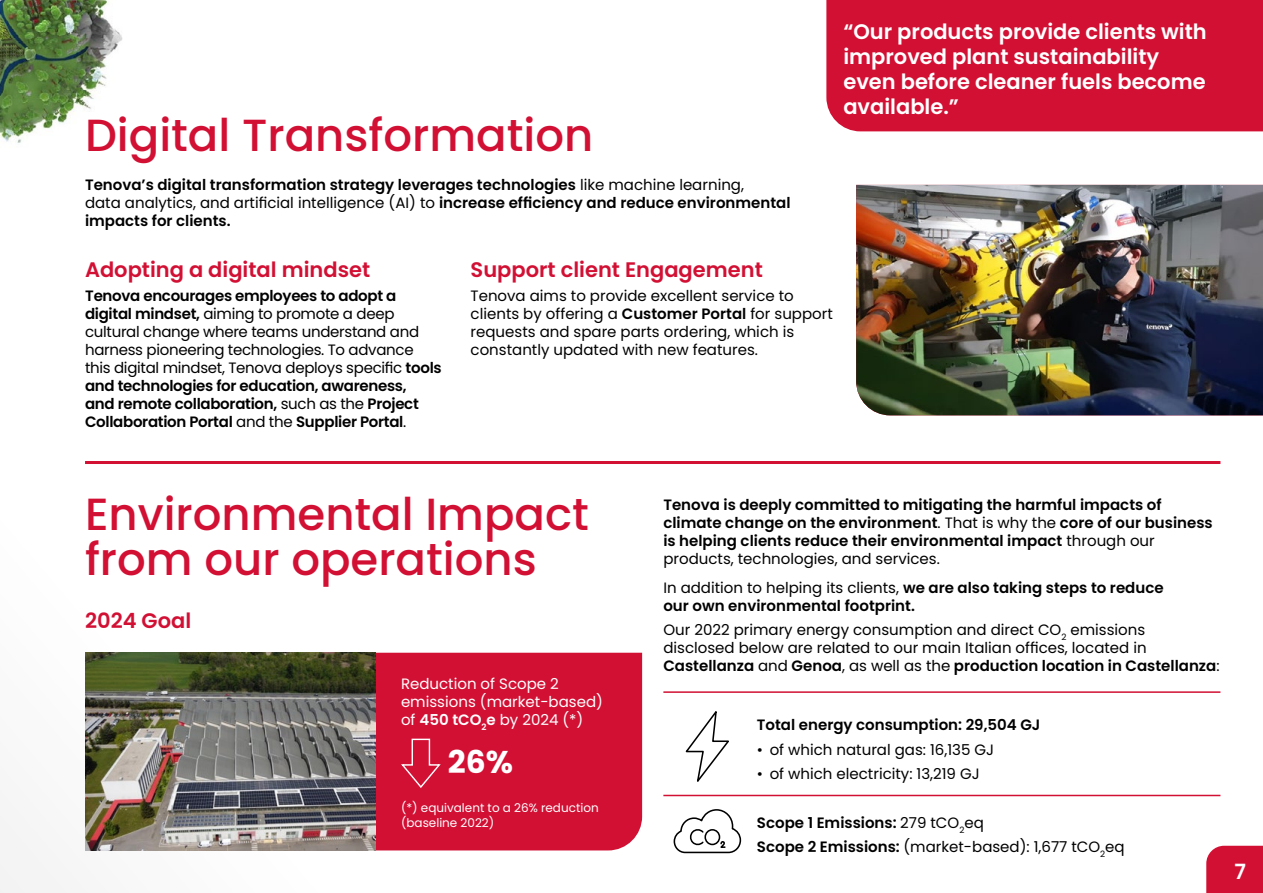
<style>
.page{position:relative;width:1263px;height:893px;background:#fff}
.page>*{position:absolute;margin:0;border:0;box-sizing:border-box;transform-origin:0 0}
.t1{font:500 45px/45px "Poppins";color:#d21034}
.t2{font:700 31.35px "Poppins";color:#fff}
.t3{font:600 21px/25.2px "Poppins";color:#fff}
.t4{font:600 21px "Poppins";color:#d21034}
.t5{font:600 15px/18px "Poppins";color:#000}
.t6{font:15px/18px "Poppins";color:#000}
.t7{font:600 15px/18px "Poppins";letter-spacing:-.02em;color:#000}
.t8{font:15px/18px "Poppins";color:#fff}
.t9{font:12px/14.4px "Poppins";color:#fff}
.s1{font-weight:400}
.s2{font-weight:600}
</style>
<div class="page">
<img style="left:0;top:0;width:123px;height:143px">
<img style="left:856px;top:185px;width:407px;height:230px">
<div style="left:375px;top:653px;width:267px;height:197px;background:#d21034"></div>
<div style="left:826px;top:0;width:437px;height:131px;background:#d21034"></div>
<hr style="left:85px;top:461px;width:1135px;height:3px;background:#d21034">
<hr style="left:663px;top:691px;width:557px;height:2px;background:#d21034">
<hr style="left:663px;top:795px;width:557px;height:1px;background:#d21034">
<svg style="left:685px;top:711px;width:44px;height:71px"></svg>
<svg style="left:673px;top:809px;width:69px;height:45px"></svg>
<img style="left:85px;top:653px;width:290px;height:197px">
<svg style="left:399px;top:738px;width:43px;height:51px;background:#d62647"></svg>
<div style="left:1206px;top:846px;width:57px;height:47px;background:#d21034"></div>
<h1 class="t1" style="left:85px;top:113px;width:510px">Digital Transformation</h1>
<p class="t5" style="left:85px;top:176px;width:707px">Tenova’s digital transformation strategy leverages technologies <span class="s1">like machine learning,<br>data analytics, and artificial intelligence (AI) to</span> increase efficiency and reduce environmental impacts for clients.</p>
<h3 class="t3" style="left:843px;top:19px;width:365px">“Our products provide clients with improved plant sustainability even before cleaner fuels become available.”</h3>
<h3 class="t4" style="left:85px;top:257px;width:287px">Adopting a digital mindset</h3>
<p class="t7" style="left:85px;top:287px;width:358px">Tenova encourages employees to adopt a digital mindset, <span class="s1">aiming to promote a deep cultural change where teams understand and harness pioneering technologies. To advance this digital mindset, Tenova deploys specific</span> tools and technologies for education, awareness,<br>and remote collaboration, <span class="s1">such as the</span> Project Collaboration Portal <span class="s1">and the</span> Supplier Portal<span class="s1">.</span></p>
<h3 class="t4" style="left:471px;top:257px;width:294px">Support client Engagement</h3>
<p class="t6" style="left:471px;top:287px;width:364px">Tenova aims to provide excellent service to clients by offering a <span class="s2">Customer Portal</span> for support requests and spare parts ordering, which is constantly updated with new features.</p>
<h1 class="t1" style="left:85px;top:492px;width:505px">Environmental Impact from our operations</h1>
<h3 class="t4" style="left:85px;top:608px;width:108px">2024 Goal</h3>
<p class="t8" style="left:401px;top:675px;width:203px">Reduction of Scope 2 emissions (market-based) of <span class="s2">450 tCO</span><sub>2</sub><span class="s2">e</span> by 2024 (*)</p>
<h2 class="t2" style="left:448px;top:743px;width:67px">26%</h2>
<p class="t9" style="left:401px;top:801px;width:199px">(*) equivalent to a 26% reduction (baseline 2022)</p>
<p class="t5" style="left:663px;top:496px;width:551px">Tenova is deeply committed to mitigating the harmful impacts of climate change on the environment<span class="s1">. That is why the</span> core of our business is helping clients reduce their environmental impact <span class="s1">through our products, technologies, and services.</span></p>
<p class="t5" style="left:663px;top:579px;width:502px"><span class="s1">In addition to helping its clients,</span> we are also taking steps to reduce our own environmental footprint.</p>
<p class="t6" style="left:663px;top:621px;width:558px">Our 2022 primary energy consumption and direct CO<sub>2</sub> emissions disclosed below are related to our main Italian offices, located in<br><span class="s2">Castellanza</span> and <span class="s2">Genoa</span>, as well as the <span class="s2">production location in Castellanza</span>:</p>
<p class="t5" style="left:757px;top:716px;width:285px">Total energy consumption: 29,504 GJ</p>
<p class="t6" style="left:757px;top:740px;width:239px">• of which natural gas: 16,135 GJ</p>
<p class="t6" style="left:757px;top:765px;width:224px">• of which electricity: 13,219 GJ</p>
<p class="t6" style="left:757px;top:810px;width:369px;line-height:24.5px"><span class="s2">Scope 1 Emissions:</span> 279 tCO<sub>2</sub>eq<br><span class="s2">Scope 2 Emissions:</span> (market-based): 1,677 tCO<sub>2</sub>eq</p>
<h3 class="t3" style="left:1234px;top:859px;width:13px">7</h3>
</div>
